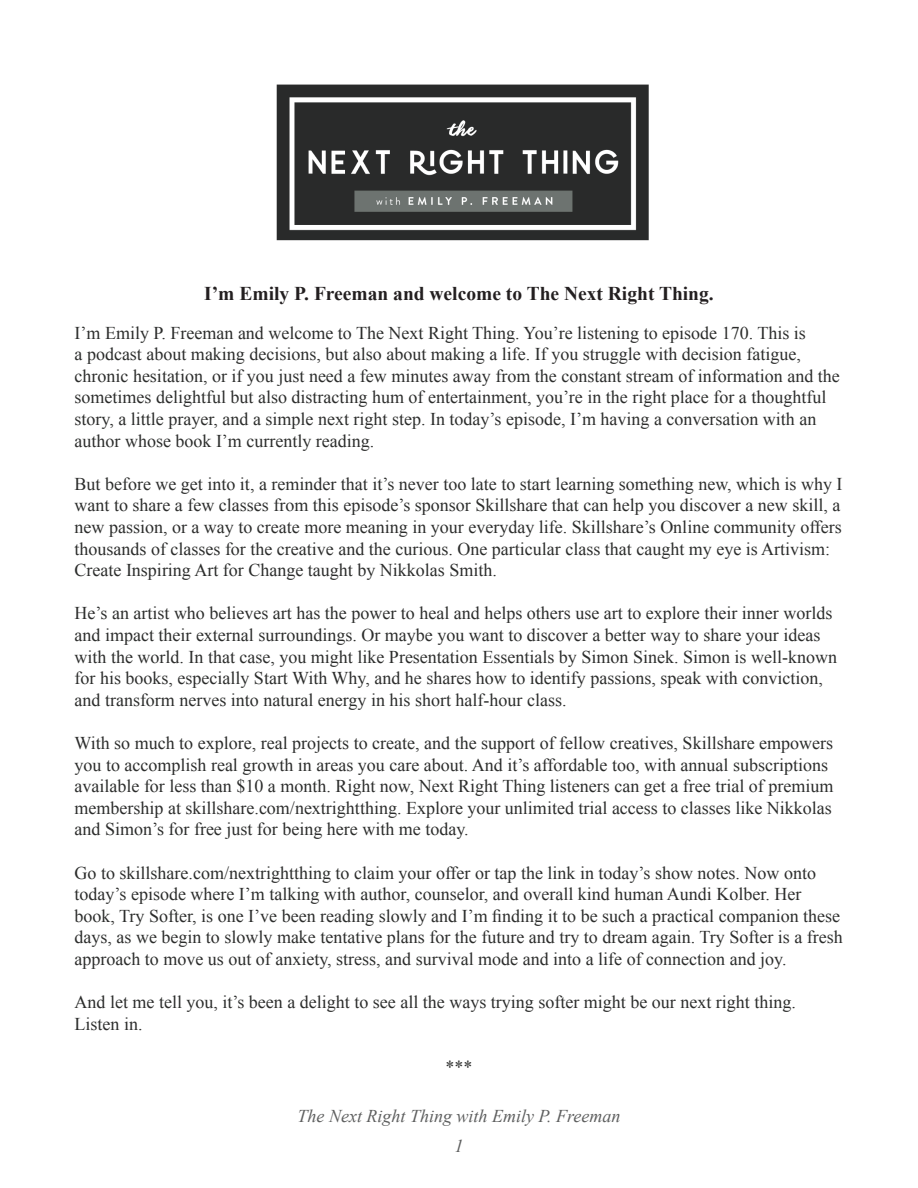
<style>
.page{position:relative;width:918px;height:1188px;background:#fff}
.page>*{position:absolute;margin:0;border:0;box-sizing:border-box;transform-origin:0 0}
.t1{font:700 19.5px "Times New Roman";color:#231f20}
.t2{font:18px/21.6px "Times New Roman";color:#2c2d2c}
.t3{font:italic 18px/30px "Times New Roman";color:#5e5f5f;text-align:center}
</style>
<div class="page">
<img style="left:276px;top:84px;width:373px;height:157px">
<p class="t1" style="left:204px;top:280px;width:511px">I’m Emily P. Freeman and welcome to The Next Right Thing.</p>
<p class="t2" style="left:75px;top:322px;width:767px">I’m Emily P. Freeman and welcome to The Next Right Thing. You’re listening to episode 170. This is<br>a podcast about making decisions, but also about making a life. If you struggle with decision fatigue, chronic hesitation, or if you just need a few minutes away from the constant stream of information and the sometimes delightful but also distracting hum of entertainment, you’re in the right place for a thoughtful story, a little prayer, and a simple next right step. In today’s episode, I’m having a conversation with an author whose book I’m currently reading.</p>
<p class="t2" style="left:75px;top:473px;width:770px">But before we get into it, a reminder that it’s never too late to start learning something new, which is why I want to share a few classes from this episode’s sponsor Skillshare that can help you discover a new skill, a new passion, or a way to create more meaning in your everyday life. Skillshare’s Online community offers thousands of classes for the creative and the curious. One particular class that caught my eye is Artivism:<br>Create Inspiring Art for Change taught by Nikkolas Smith.</p>
<p class="t2" style="left:75px;top:602px;width:764px">He’s an artist who believes art has the power to heal and helps others use art to explore their inner worlds and impact their external surroundings. Or maybe you want to discover a better way to share your ideas with the world. In that case, you might like Presentation Essentials by Simon Sinek. Simon is well-known for his books, especially Start With Why, and he shares how to identify passions, speak with conviction, and transform nerves into natural energy in his short half-hour class.</p>
<p class="t2" style="left:75px;top:732px;width:760px">With so much to explore, real projects to create, and the support of fellow creatives, Skillshare empowers you to accomplish real growth in areas you care about. And it’s affordable too, with annual subscriptions available for less than $10 a month. Right now, Next Right Thing listeners can get a free trial of premium membership at skillshare.com/nextrightthing. Explore your unlimited trial access to classes like Nikkolas and Simon’s for free just for being here with me today.</p>
<p class="t2" style="left:75px;top:862px;width:770px">Go to skillshare.com/nextrightthing to claim your offer or tap the link in today’s show notes. Now onto today’s episode where I’m talking with author, counselor, and overall kind human Aundi Kolber. Her book, Try Softer, is one I’ve been reading slowly and I’m finding it to be such a practical companion these days, as we begin to slowly make tentative plans for the future and try to dream again. Try Softer is a fresh approach to move us out of anxiety, stress, and survival mode and into a life of connection and joy.</p>
<p class="t2" style="left:75px;top:991px;width:723px">And let me tell you, it’s been a delight to see all the ways trying softer might be our next right thing.<br>Listen in.</p>
<p class="t2" style="left:446px;top:1056px;width:28px">***</p>
<p class="t3" style="left:298px;top:1100px;width:324px">The Next Right Thing with Emily P. Freeman<br>1</p>
</div>
